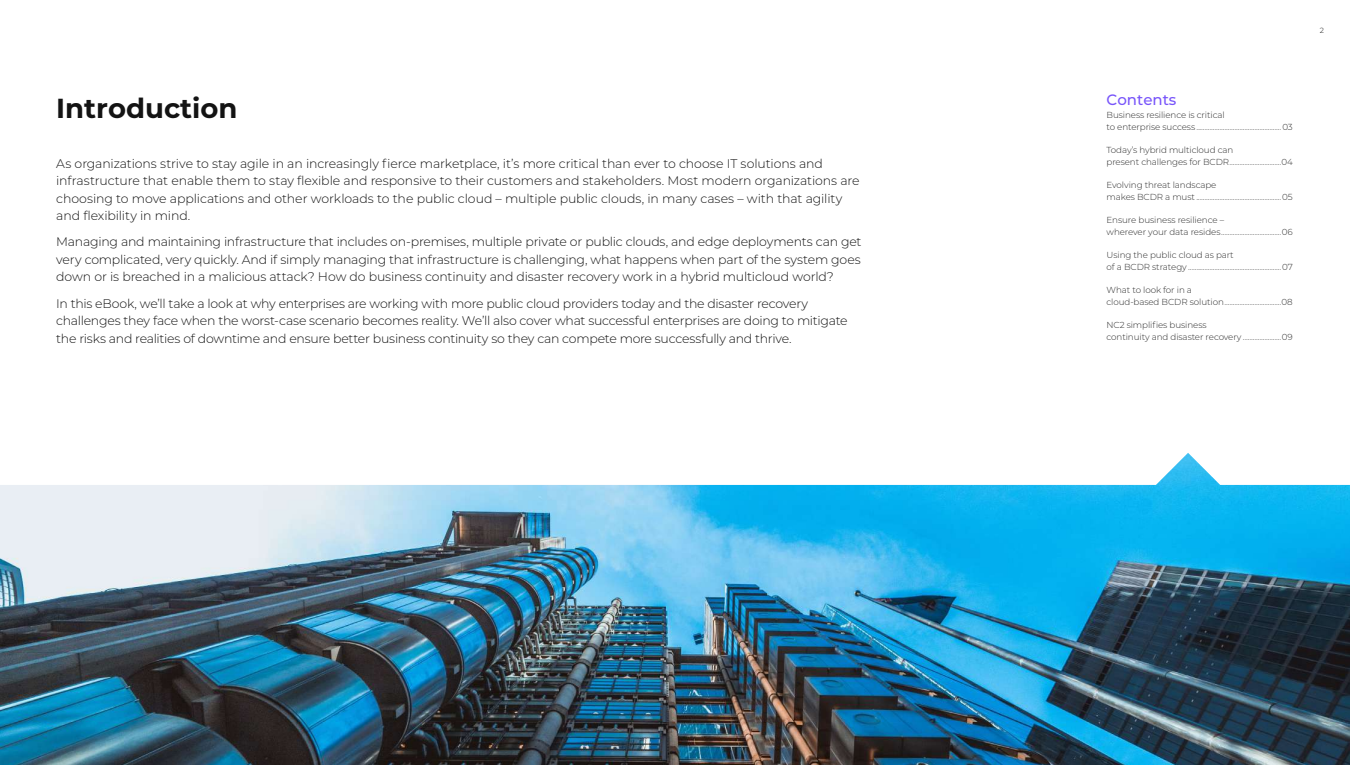
<style>
.page{position:relative;width:1350px;height:765px;background:#fff}
.page>*{position:absolute;margin:0;border:0;box-sizing:border-box;transform-origin:0 0}
.t1{font:700 27.5px "Montserrat";color:#131313}
.t2{font:500 15px "Montserrat";color:#7855fa}
.t3{font:300 12.5px/17.5px "Montserrat";letter-spacing:-.015em;color:#131313}
.t4{font:300 8.75px/12.5px "Montserrat";letter-spacing:-.01em;color:#2c2c2c}
.t5{font:300 7.5px "Montserrat";color:#131313}
</style>
<div class="page">
<img style="left:0;top:453px;width:1350px;height:312px">
<h1 class="t1" style="left:56px;top:88px;width:183px">Introduction</h1>
<p class="t3" style="left:56px;top:154px;width:805px">As organizations strive to stay agile in an increasingly fierce marketplace, it’s more critical than ever to choose IT solutions and infrastructure that enable them to stay flexible and responsive to their customers and stakeholders. Most modern organizations are choosing to move applications and other workloads to the public cloud – multiple public clouds, in many cases – with that agility and flexibility in mind.</p>
<p class="t3" style="left:56px;top:233px;width:807px;text-align:justify">Managing and maintaining infrastructure that includes on-premises, multiple private or public clouds, and edge deployments can get very complicated, very quickly. And if simply managing that infrastructure is challenging, what happens when part of the system goes down or is breached in a malicious attack? How do business continuity and disaster recovery work in a hybrid multicloud world?</p>
<p class="t3" style="left:56px;top:294px;width:793px">In this eBook, we’ll take a look at why enterprises are working with more public cloud providers today and the disaster recovery challenges they face when the worst-case scenario becomes reality. We’ll also cover what successful enterprises are doing to mitigate the risks and realities of downtime and ensure better business continuity so they can compete more successfully and thrive.</p>
<p class="t2" style="left:1107px;top:90px;width:71px">Contents</p>
<p class="t4" style="left:1107px;top:108px;width:188px">Business resilience is critical<br>to enterprise success ...................................................03</p>
<p class="t4" style="left:1107px;top:143px;width:188px">Today’s hybrid multicloud can<br>present challenges for BCDR...............................04</p>
<p class="t4" style="left:1107px;top:178px;width:188px">Evolving threat landscape<br>makes BCDR a must ...................................................05</p>
<p class="t4" style="left:1107px;top:213px;width:188px">Ensure business resilience –<br>wherever your data resides....................................06</p>
<p class="t4" style="left:1107px;top:248px;width:188px">Using the public cloud as part<br>of a BCDR strategy ........................................................07</p>
<p class="t4" style="left:1107px;top:283px;width:188px">What to look for in a<br>cloud-based BCDR solution..................................08</p>
<p class="t4" style="left:1107px;top:318px;width:188px">NC2 simplifies business<br>continuity and disaster recovery .......................09</p>
<p class="t5" style="left:1320px;top:26px;width:6px">2</p>
</div>
